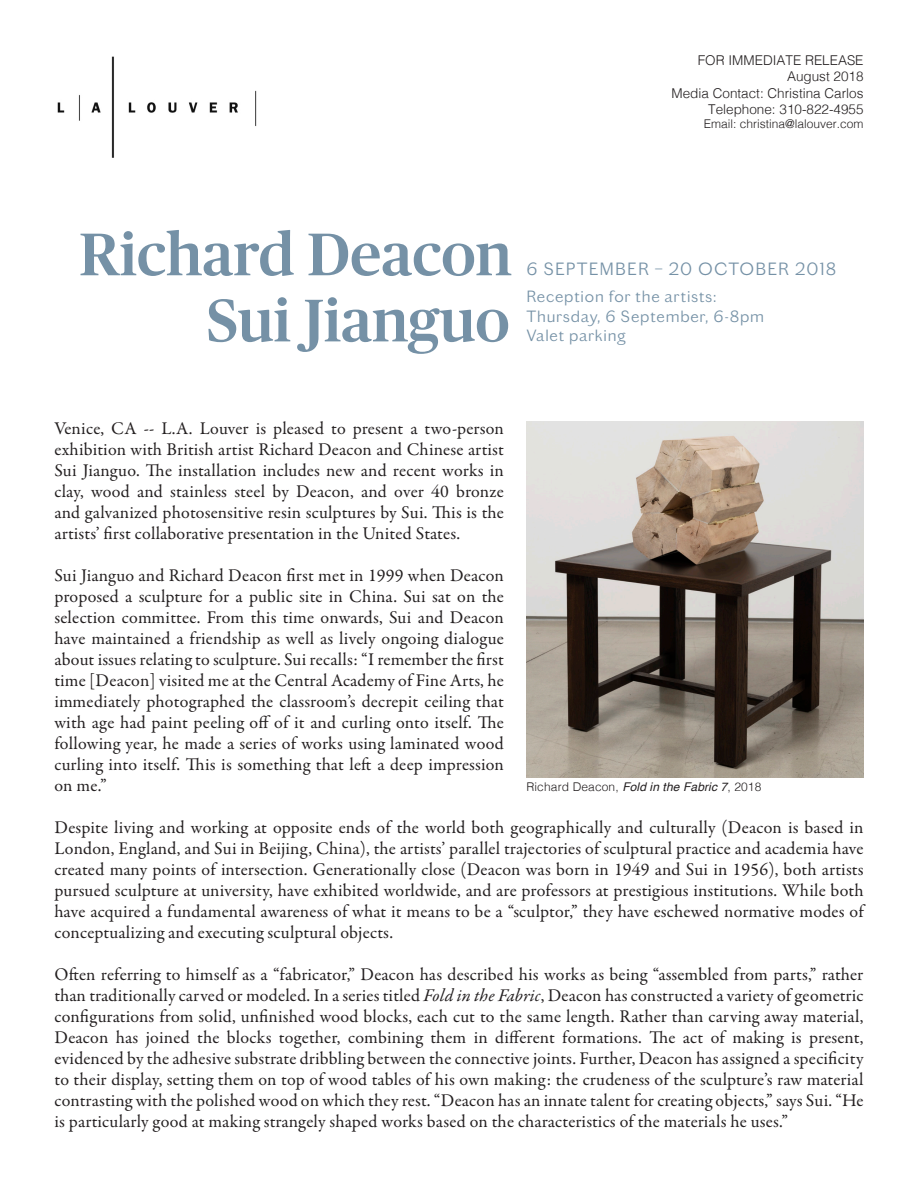
<style>
.page{position:relative;width:918px;height:1188px;background:#fff}
.page>*{position:absolute;margin:0;border:0;box-sizing:border-box;transform-origin:0 0}
.t1{font:500 60px "Publico";color:#7591a6}
.Body_Text{font:18px/21px "Garamond Premr Pro";letter-spacing:.005em;color:#231f20;text-align:justify}
.t2{font:300 18px "Chiswick Grotesque";letter-spacing:.065em;color:#7591a6}
.t3{font:300 16.5px "Chiswick Grotesque";letter-spacing:.05em;color:#7591a6}
.t4{font:300 13.5px "Helvetica";color:#231f20}
.t5{font:300 12px "Helvetica";color:#231f20}
.s1{font-style:italic}
.s2{font-weight:400;font-style:italic}
</style>
<div class="page">
<img style="left:527px;top:421px;width:337px;height:357px">
<img style="left:57px;top:56px;width:200px;height:102px">
<p class="t4" style="left:698px;top:49px;width:167px">FOR IMMEDIATE RELEASE</p>
<p class="t4" style="left:787px;top:65px;width:78px">August 2018</p>
<p class="t4" style="left:672px;top:81px;width:194px">Media Contact: Christina Carlos</p>
<p class="t4" style="left:708px;top:98px;width:157px">Telephone: 310-822-4955</p>
<p class="t5" style="left:704px;top:114px;width:161px">Email: christina@lalouver.com</p>
<p class="t1" style="left:79px;top:221px;width:434px">Richard Deacon</p>
<p class="t1" style="left:207px;top:287px;width:304px">Sui Jianguo</p>
<p class="t2" style="left:527px;top:255px;width:311px">6 SEPTEMBER – 20 OCTOBER 2018</p>
<p class="t3" style="left:526px;top:284px;width:192px">Reception for the artists:</p>
<p class="t3" style="left:526px;top:304px;width:239px">Thursday, 6 September, 6-8pm</p>
<p class="t3" style="left:526px;top:323px;width:101px">Valet parking</p>
<p class="Body_Text" style="left:54px;top:419px;width:451px">Venice, CA -- L.A. Louver is pleased to present a two-person exhibition with British artist Richard Deacon and Chinese artist Sui Jianguo. The installation includes new and recent works in clay, wood and stainless steel by Deacon, and over 40 bronze and galvanized photosensitive resin sculptures by Sui. This is the artists’ first collaborative presentation in the United States.</p>
<p class="Body_Text" style="left:54px;top:566px;width:451px">Sui Jianguo and Richard Deacon first met in 1999 when Deacon proposed a sculpture for a public site in China. Sui sat on the selection committee. From this time onwards, Sui and Deacon have maintained a friendship as well as lively ongoing dialogue about issues relating to sculpture. Sui recalls: “I remember the first time [Deacon] visited me at the Central Academy of Fine Arts, he immediately photographed the classroom’s decrepit ceiling that with age had paint peeling off of it and curling onto itself. The following year, he made a series of works using laminated wood curling into itself. This is something that left a deep impression on me.”</p>
<p class="Body_Text" style="left:54px;top:818px;width:811px">Despite living and working at opposite ends of the world both geographically and culturally (Deacon is based in London, England, and Sui in Beijing, China), the artists’ parallel trajectories of sculptural practice and academia have created many points of intersection. Generationally close (Deacon was born in 1949 and Sui in 1956), both artists pursued sculpture at university, have exhibited worldwide, and are professors at prestigious institutions. While both have acquired a fundamental awareness of what it means to be a “sculptor,” they have eschewed normative modes of conceptualizing and executing sculptural objects.</p>
<p class="Body_Text" style="left:54px;top:965px;width:811px">Often referring to himself as a “fabricator,” Deacon has described his works as being “assembled from parts,” rather than traditionally carved or modeled. In a series titled <span class="s1">Fold in the Fabric</span>, Deacon has constructed a variety of geometric configurations from solid, unfinished wood blocks, each cut to the same length. Rather than carving away material, Deacon has joined the blocks together, combining them in different formations. The act of making is present, evidenced by the adhesive substrate dribbling between the connective joints. Further, Deacon has assigned a specificity to their display, setting them on top of wood tables of his own making: the crudeness of the sculpture’s raw material contrasting with the polished wood on which they rest. “Deacon has an innate talent for creating objects,” says Sui. “He is particularly good at making strangely shaped works based on the characteristics of the materials he uses.”</p>
<p class="t5" style="left:526px;top:777px;width:237px">Richard Deacon, <span class="s2">Fold in the Fabric 7</span>, 2018</p>
</div>
